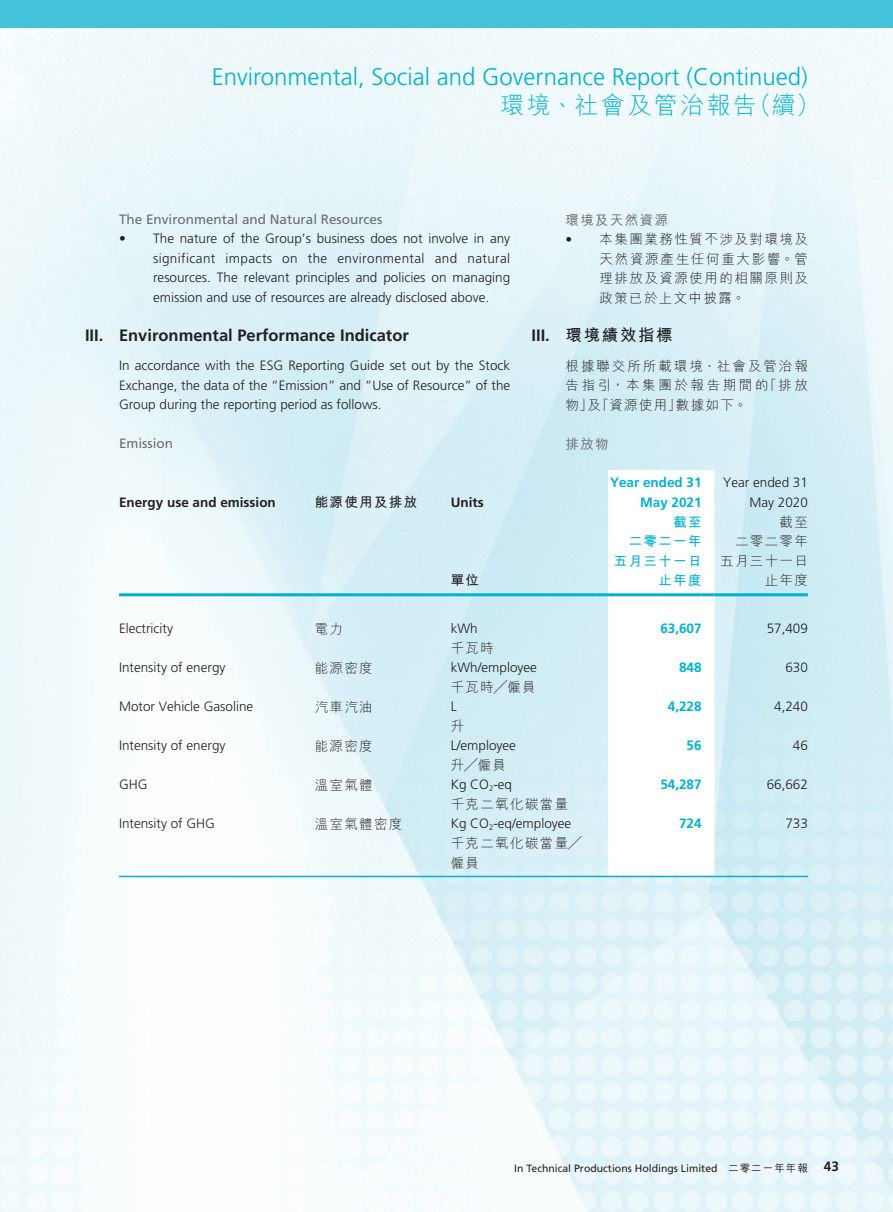
<style>
.page{position:relative;width:893px;height:1212px;background:#fff}
.page>*{position:absolute;margin:0;border:0;box-sizing:border-box;transform-origin:0 0}
.t1{font:300 24px "Frutiger LT Std";color:#00b1d0}
.t2{font:300 24px "M Hei HK";letter-spacing:.1em;color:#00b1d0}
.t3{font:700 16.5px "Frutiger LT Std";color:#231f20}
.t4{font:700 16.5px "M Hei HK";letter-spacing:.1em;color:#231f20}
.t5{font:300 13.5px/19.5px "Frutiger LT Std";color:#231f20;text-align:justify}
.t6{font:300 13.5px/19.5px "M Hei HK";letter-spacing:.1em;color:#231f20;text-align:justify}
.t7{font:13.5px "Frutiger LT Std";color:#6c6d70}
.t8{font:700 13.5px/19.5px "Frutiger LT Std";color:#00b1d0;text-align:right}
.t9{font:700 13.5px "Frutiger LT Std";color:#231f20}
.t10{font:700 13.5px/19.5px "M Hei HK";letter-spacing:.1em;color:#00b1d0;text-align:right}
.t11{font:500 13.5px "M Hei HK";letter-spacing:.1em;color:#6c6d70}
.t12{font:700 13.5px "M Hei HK";letter-spacing:.1em;color:#231f20}
.t13{font:10.5px "Frutiger LT Std";color:#231f20}
.s1{font-family:"Frutiger LT Std"}
.s2{font-family:"M Hei HK";font-weight:500}
.s3{font-weight:700;font-size:13.5px}
</style>
<div class="page">
<div style="left:0;top:0;width:893px;height:28px;background:#42c3db"></div>
<hr style="left:119px;top:593px;width:196px;height:3px;background:#00b1d0">
<hr style="left:315px;top:593px;width:136px;height:3px;background:#00b1d0">
<hr style="left:451px;top:593px;width:144px;height:3px;background:#00b1d0">
<hr style="left:714px;top:593px;width:94px;height:3px;background:#00b1d0">
<hr style="left:119px;top:876px;width:196px;height:1px;background:#00b1d0">
<hr style="left:315px;top:876px;width:136px;height:1px;background:#00b1d0">
<hr style="left:451px;top:876px;width:144px;height:1px;background:#00b1d0">
<svg style="left:595px;top:470px;width:119px;height:407px"></svg>
<hr style="left:714px;top:876px;width:94px;height:1px;background:#00b1d0">
<h1 class="t1" style="left:212px;top:63px;width:598px">Environmental, Social and Governance Report (Continued)</h1>
<h1 class="t2" style="left:500px;top:92px;width:321px">環境、社會及管治報告（續）</h1>
<p class="t7" style="left:119px;top:211px;width:265px">The Environmental and Natural Resources</p>
<p class="t5" style="left:153px;top:229px;width:359px;text-indent:-34px">• The nature of the Group’s business does not involve in any significant impacts on the environmental and natural resources. The relevant principles and policies on managing emission and use of resources are already disclosed above.</p>
<p class="t3" style="left:85px;top:325px;width:325px">III. Environmental Performance Indicator</p>
<p class="t5" style="left:119px;top:356px;width:393px">In accordance with the ESG Reporting Guide set out by the Stock Exchange, the data of the “Emission” and “Use of Resource” of the Group during the reporting period as follows.</p>
<p class="t7" style="left:119px;top:435px;width:56px">Emission</p>
<p class="t9" style="left:119px;top:494px;width:158px">Energy use and emission</p>
<p class="t12" style="left:315px;top:492px;width:104px">能源使用及排放</p>
<p class="t9" style="left:451px;top:494px;width:34px">Units</p>
<p class="t12" style="left:451px;top:570px;width:30px">單位</p>
<p class="t11" style="left:566px;top:210px;width:104px">環境及天然資源</p>
<p class="t6" style="left:600px;top:229px;width:210px;text-indent:-34px"><span class="s1">•</span> 本集團業務性質不涉及對環境及天然資源產生任何重大影響。管理排放及資源使用的相關原則及政策已於上文中披露。</p>
<p class="t4" style="left:531px;top:323px;width:143px"><span class="s1">III.</span> 環境績效指標</p>
<p class="t6" style="left:566px;top:356px;width:244px">根據聯交所所載環境、社會及管治報告指引，本集團於報告期間的「排放物」及「資源使用」數據如下。</p>
<p class="t11" style="left:566px;top:434px;width:45px">排放物</p>
<p class="t8" style="left:610px;top:473px;width:93px">Year ended 31<br>May 2021</p>
<p class="t5" style="left:723px;top:473px;width:86px;text-align:right">Year ended 31<br>May 2020</p>
<p class="t10" style="left:614px;top:511px;width:89px">截至<br>二零二一年五月三十一日止年度</p>
<p class="t6" style="left:720px;top:512px;width:89px;text-align:right">截至<br>二零二零年五月三十一日止年度</p>
<p class="t5" style="left:119px;top:619px;width:55px">Electricity</p>
<p class="t6" style="left:315px;top:619px;width:30px">電力</p>
<p class="t5" style="left:451px;top:619px;width:28px">kWh</p>
<p class="t8" style="left:660px;top:619px;width:43px">63,607</p>
<p class="t5" style="left:767px;top:619px;width:43px">57,409</p>
<p class="t6" style="left:451px;top:638px;width:45px">千瓦時</p>
<p class="t5" style="left:119px;top:658px;width:108px">Intensity of energy</p>
<p class="t6" style="left:315px;top:658px;width:60px">能源密度</p>
<p class="t5" style="left:451px;top:658px;width:88px">kWh/employee</p>
<p class="t8" style="left:679px;top:658px;width:24px">848</p>
<p class="t5" style="left:785px;top:658px;width:24px">630</p>
<p class="t6" style="left:451px;top:677px;width:87px">千瓦時╱僱員</p>
<p class="t5" style="left:119px;top:697px;width:136px">Motor Vehicle Gasoline</p>
<p class="t6" style="left:315px;top:697px;width:60px">汽車汽油</p>
<p class="t5" style="left:451px;top:697px;width:7px">L</p>
<p class="t8" style="left:668px;top:697px;width:35px">4,228</p>
<p class="t5" style="left:774px;top:697px;width:35px">4,240</p>
<p class="t6" style="left:451px;top:716px;width:15px">升</p>
<p class="t5" style="left:119px;top:736px;width:108px">Intensity of energy</p>
<p class="t6" style="left:315px;top:736px;width:60px">能源密度</p>
<p class="t5" style="left:451px;top:736px;width:67px">L/employee</p>
<p class="t8" style="left:687px;top:736px;width:17px">56</p>
<p class="t5" style="left:793px;top:736px;width:17px">46</p>
<p class="t6" style="left:451px;top:755px;width:57px">升╱僱員</p>
<p class="t5" style="left:119px;top:775px;width:30px">GHG</p>
<p class="t6" style="left:315px;top:775px;width:60px">溫室氣體</p>
<p class="t5" style="left:451px;top:775px;width:63px">Kg CO<sub>2</sub>-eq</p>
<p class="t8" style="left:660px;top:775px;width:43px">54,287</p>
<p class="t5" style="left:767px;top:775px;width:43px">66,662</p>
<p class="t6" style="left:451px;top:794px;width:119px">千克二氧化碳當量</p>
<p class="t5" style="left:119px;top:814px;width:97px">Intensity of GHG</p>
<p class="t6" style="left:315px;top:814px;width:89px">溫室氣體密度</p>
<p class="t5" style="left:451px;top:814px;width:122px">Kg CO<sub>2</sub>-eq/employee</p>
<p class="t8" style="left:679px;top:814px;width:24px">724</p>
<p class="t5" style="left:785px;top:814px;width:24px">733</p>
<p class="t6" style="left:451px;top:833px;width:132px">千克二氧化碳當量╱僱員</p>
<p class="t13" style="left:514px;top:1162px;width:326px">In Technical Productions Holdings Limited <span class="s2">二零二一年年報</span> <span class="s3">43</span></p>
</div>
